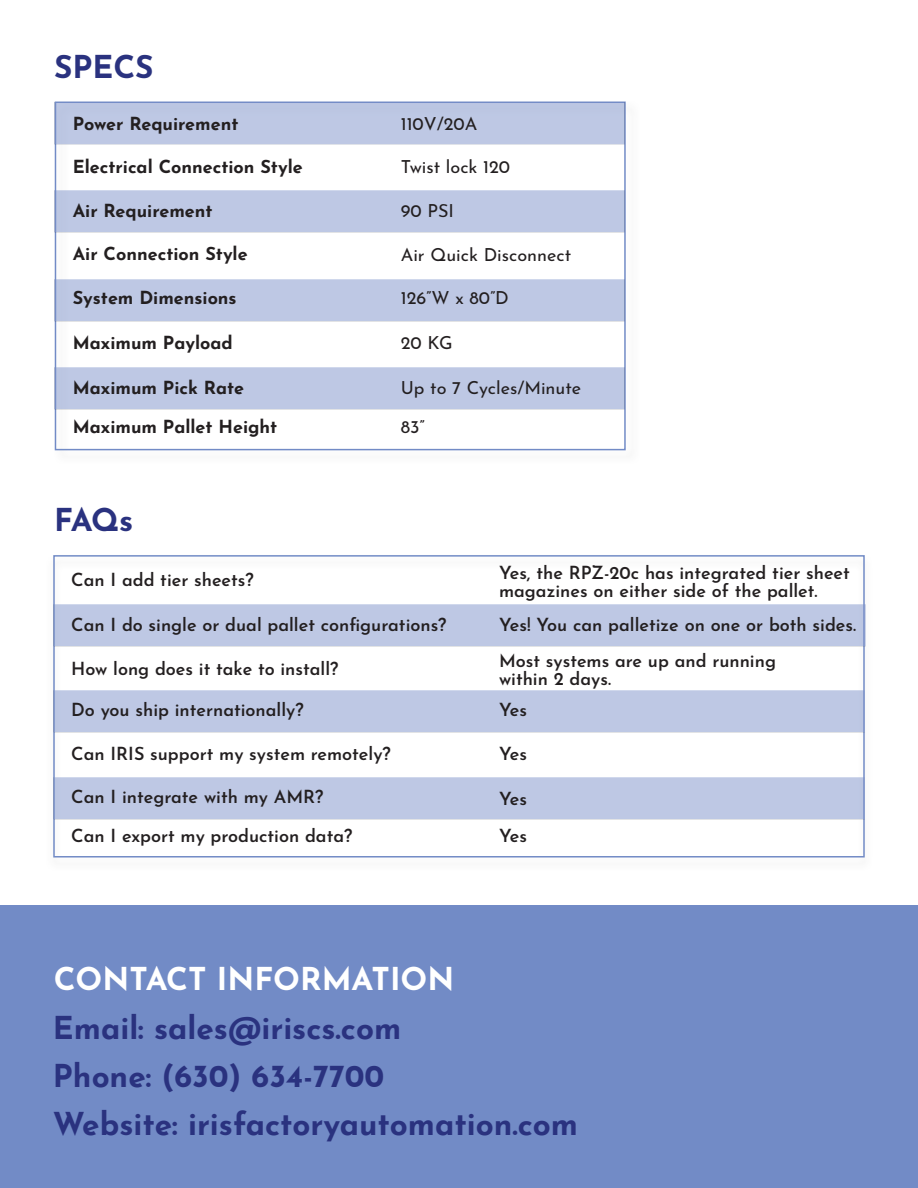
<style>
.page{position:relative;width:918px;height:1188px;background:#fff}
.page>*{position:absolute;margin:0;border:0;box-sizing:border-box;transform-origin:0 0}
.t1{font:700 31.5px/48px "Josefin Sans";color:#2a327f}
.t2{font:700 31.5px "Josefin Sans";color:#fff}
.t3{font:600 18px/18px "Josefin Sans";color:#231f20}
.t4{font:700 18px "Josefin Sans";color:#231f20}
.t5{font:18px "Josefin Sans";color:#231f20}
</style>
<div class="page">
<div style="left:0;top:905px;width:918px;height:283px;background:#728bc6"></div>
<div style="left:53px;top:555px;width:812px;height:303px;border:2px solid #728bc6"></div>
<div style="left:54px;top:103px;width:571px;height:41px;background:#bec8e4"></div>
<div style="left:54px;top:191px;width:571px;height:42px;background:#bec8e4"></div>
<div style="left:54px;top:279px;width:571px;height:42px;background:#bec8e4"></div>
<div style="left:54px;top:691px;width:810px;height:42px;background:#bec8e4"></div>
<div style="left:54px;top:777px;width:810px;height:42px;background:#bec8e4"></div>
<div style="left:54px;top:368px;width:571px;height:42px;background:#bec8e4"></div>
<div style="left:54px;top:604px;width:811px;height:42px;background:#bec8e4"></div>
<h1 class="t1" style="left:54px;top:38px;width:101px">SPECS</h1>
<p class="t4" style="left:73px;top:108px;width:167px">Power Requirement</p>
<p class="t5" style="left:401px;top:109px;width:78px">110V/20A</p>
<p class="t4" style="left:73px;top:151px;width:231px">Electrical Connection Style</p>
<p class="t5" style="left:401px;top:152px;width:111px">Twist lock 120</p>
<p class="t4" style="left:73px;top:194px;width:141px">Air Requirement</p>
<p class="t5" style="left:401px;top:195px;width:55px">90 PSI</p>
<p class="t4" style="left:73px;top:237px;width:176px">Air Connection Style</p>
<p class="t5" style="left:401px;top:240px;width:172px">Air Quick Disconnect</p>
<p class="t4" style="left:73px;top:282px;width:165px">System Dimensions</p>
<p class="t5" style="left:401px;top:283px;width:110px">126”W x 80”D</p>
<p class="t4" style="left:73px;top:327px;width:161px">Maximum Payload</p>
<p class="t5" style="left:401px;top:328px;width:53px">20 KG</p>
<p class="t4" style="left:73px;top:371px;width:173px">Maximum Pick Rate</p>
<p class="t5" style="left:401px;top:372px;width:182px">Up to 7 Cycles/Minute</p>
<p class="t4" style="left:73px;top:410px;width:206px">Maximum Pallet Height</p>
<p class="t5" style="left:401px;top:411px;width:26px">83”</p>
<h1 class="t1" style="left:54px;top:492px;width:81px">FAQs</h1>
<p class="t3" style="left:71px;top:568px;width:184px">Can I add tier sheets?</p>
<p class="t3" style="left:499px;top:562px;width:352px">Yes, the RPZ-20c has integrated tier sheet magazines on either side of the pallet.</p>
<p class="t3" style="left:71px;top:614px;width:377px">Can I do single or dual pallet configurations?</p>
<p class="t3" style="left:499px;top:614px;width:359px">Yes! You can palletize on one or both sides.</p>
<p class="t3" style="left:71px;top:658px;width:269px">How long does it take to install?</p>
<p class="t3" style="left:499px;top:649px;width:279px">Most systems are up and running within 2 days.</p>
<p class="t3" style="left:71px;top:699px;width:234px">Do you ship internationally?</p>
<p class="t3" style="left:499px;top:698px;width:29px">Yes</p>
<p class="t3" style="left:71px;top:742px;width:321px">Can IRIS support my system remotely?</p>
<p class="t3" style="left:499px;top:742px;width:29px">Yes</p>
<p class="t3" style="left:71px;top:785px;width:254px">Can I integrate with my AMR?</p>
<p class="t3" style="left:499px;top:787px;width:29px">Yes</p>
<p class="t3" style="left:71px;top:824px;width:283px">Can I export my production data?</p>
<p class="t3" style="left:499px;top:824px;width:29px">Yes</p>
<h1 class="t2" style="left:54px;top:951px;width:402px">CONTACT INFORMATION</h1>
<h1 class="t1" style="left:53px;top:999px;width:527px">Email: sales@iriscs.com<br>Phone: (630) 634-7700<br>Website: irisfactoryautomation.com</h1>
</div>
